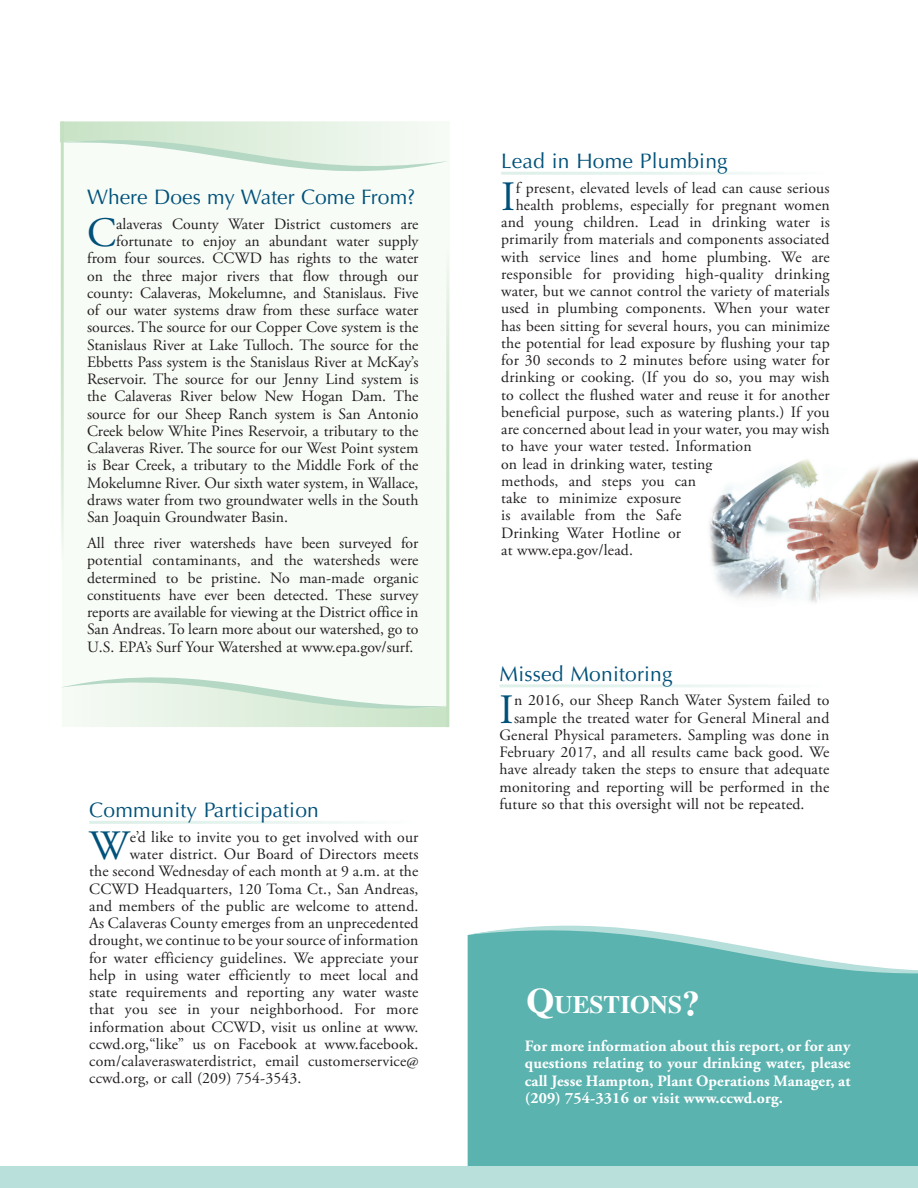
<style>
.page{position:relative;width:918px;height:1188px;background:#fff}
.page>*{position:absolute;margin:0;border:0;box-sizing:border-box;transform-origin:0 0}
.Initial_Cap{font:41.7px "Adobe Garamond Pro";color:#00517a}
.t1{font:700 25.2px "Times";color:#fff}
.Article_Headline-Gra{font:21px "Optima";letter-spacing:.01em;color:#00517a}
.Article_Headline{font:21px "Optima";color:#00517a}
.Initial_Cap-2{font:15.75px "Adobe Garamond Pro";letter-spacing:.01em;color:#231f20}
.First_Paragraph{font:15.75px/17.2px "Adobe Garamond Pro";color:#231f20;text-align:justify}
.First_Paragraph-2{font:700 15.75px/17.2px "Adobe Garamond Pro";letter-spacing:.01em;color:#fff;text-align:justify}
.s1{font-size:36px}
</style>
<div class="page">
<div style="left:468px;top:988px;width:450px;height:178px;background:#5ab3af"></div>
<svg style="left:468px;top:925px;width:450px;height:63px"></svg>
<div style="left:0;top:1166px;width:918px;height:22px;background:#bae0dc"></div>
<div style="left:62px;top:122px;width:387px;height:605px;background:#f8fcf7"></div>
<svg style="left:62px;top:677px;width:384px;height:50px"></svg>
<svg style="left:60px;top:121px;width:387px;height:72px"></svg>
<hr style="left:61px;top:122px;width:3px;height:438px;background:#c3e0c0">
<hr style="left:446px;top:249px;width:3px;height:478px;background:#c3e0c0">
<img style="left:709px;top:458px;width:209px;height:145px">
<p class="Article_Headline" style="left:87px;top:185px;width:330px">Where Does my Water Come From?</p>
<p class="Initial_Cap" style="left:87px;top:208px;width:31px">C</p>
<p class="Initial_Cap-2" style="left:116px;top:215px;width:304px">alaveras County Water District customers are</p>
<p class="Initial_Cap-2" style="left:116px;top:232px;width:304px">fortunate to enjoy an abundant water supply</p>
<p class="Initial_Cap-2" style="left:87px;top:249px;width:333px">from four sources. CCWD has rights to the water</p>
<p class="Initial_Cap-2" style="left:87px;top:266px;width:333px">on the three major rivers that flow through our</p>
<p class="Initial_Cap-2" style="left:87px;top:284px;width:333px">county: Calaveras, Mokelumne, and Stanislaus. Five</p>
<p class="Initial_Cap-2" style="left:87px;top:301px;width:333px">of our water systems draw from these surface water</p>
<p class="Initial_Cap-2" style="left:87px;top:318px;width:333px">sources. The source for our Copper Cove system is the</p>
<p class="Initial_Cap-2" style="left:87px;top:335px;width:333px">Stanislaus River at Lake Tulloch. The source for the</p>
<p class="Initial_Cap-2" style="left:87px;top:353px;width:333px">Ebbetts Pass system is the Stanislaus River at McKay’s</p>
<p class="Initial_Cap-2" style="left:87px;top:370px;width:333px">Reservoir. The source for our Jenny Lind system is</p>
<p class="Initial_Cap-2" style="left:87px;top:387px;width:333px">the Calaveras River below New Hogan Dam. The</p>
<p class="Initial_Cap-2" style="left:87px;top:404px;width:333px">source for our Sheep Ranch system is San Antonio</p>
<p class="Initial_Cap-2" style="left:87px;top:422px;width:333px">Creek below White Pines Reservoir, a tributary to the</p>
<p class="Initial_Cap-2" style="left:87px;top:439px;width:333px">Calaveras River. The source for our West Point system</p>
<p class="Initial_Cap-2" style="left:87px;top:456px;width:333px">is Bear Creek, a tributary to the Middle Fork of the</p>
<p class="Initial_Cap-2" style="left:87px;top:473px;width:333px">Mokelumne River. Our sixth water system, in Wallace,</p>
<p class="Initial_Cap-2" style="left:87px;top:491px;width:333px">draws water from two groundwater wells in the South</p>
<p class="Initial_Cap-2" style="left:87px;top:508px;width:202px">San Joaquin Groundwater Basin.</p>
<p class="First_Paragraph" style="left:87px;top:535px;width:333px">All three river watersheds have been surveyed for potential contaminants, and the watersheds were determined to be pristine. No man-made organic constituents have ever been detected. These survey reports are available for viewing at the District office in San Andreas. To learn more about our watershed, go to U.S. EPA’s Surf Your Watershed at www.epa.gov/surf.</p>
<p class="Article_Headline-Gra" style="left:89px;top:798px;width:231px">Community Participation</p>
<p class="Initial_Cap" style="left:89px;top:821px;width:42px">W</p>
<p class="Initial_Cap-2" style="left:130px;top:827px;width:290px">e’d like to invite you to get involved with our</p>
<p class="Initial_Cap-2" style="left:130px;top:845px;width:290px">water district. Our Board of Directors meets</p>
<p class="Initial_Cap-2" style="left:89px;top:862px;width:331px">the second Wednesday of each month at 9 a.m. at the</p>
<p class="Initial_Cap-2" style="left:89px;top:879px;width:331px">CCWD Headquarters, 120 Toma Ct., San Andreas,</p>
<p class="Initial_Cap-2" style="left:89px;top:896px;width:331px">and members of the public are welcome to attend.</p>
<p class="Initial_Cap-2" style="left:89px;top:914px;width:331px">As Calaveras County emerges from an unprecedented</p>
<p class="Initial_Cap-2" style="left:89px;top:931px;width:331px">drought, we continue to be your source of information</p>
<p class="Initial_Cap-2" style="left:89px;top:948px;width:331px">for water efficiency guidelines. We appreciate your</p>
<p class="Initial_Cap-2" style="left:89px;top:965px;width:331px">help in using water efficiently to meet local and</p>
<p class="Initial_Cap-2" style="left:89px;top:983px;width:331px">state requirements and reporting any water waste</p>
<p class="Initial_Cap-2" style="left:89px;top:1000px;width:331px">that you see in your neighborhood. For more</p>
<p class="Initial_Cap-2" style="left:89px;top:1017px;width:331px">information about CCWD, visit us online at www.</p>
<p class="Initial_Cap-2" style="left:89px;top:1034px;width:331px">ccwd.org,“like” us on Facebook at www.facebook.</p>
<p class="Initial_Cap-2" style="left:89px;top:1052px;width:331px">com/calaveraswaterdistrict, email customerservice@</p>
<p class="Initial_Cap-2" style="left:89px;top:1069px;width:214px">ccwd.org, or call (209) 754-3543.</p>
<p class="Article_Headline-Gra" style="left:501px;top:149px;width:228px">Lead in Home Plumbing</p>
<p class="Initial_Cap" style="left:501px;top:172px;width:16px">I</p>
<p class="Initial_Cap-2" style="left:516px;top:178px;width:315px">f present, elevated levels of lead can cause serious</p>
<p class="Initial_Cap-2" style="left:516px;top:196px;width:315px">health problems, especially for pregnant women</p>
<p class="Initial_Cap-2" style="left:501px;top:213px;width:330px">and young children. Lead in drinking water is</p>
<p class="Initial_Cap-2" style="left:501px;top:230px;width:330px">primarily from materials and components associated</p>
<p class="Initial_Cap-2" style="left:501px;top:247px;width:330px">with service lines and home plumbing. We are</p>
<p class="Initial_Cap-2" style="left:501px;top:265px;width:330px">responsible for providing high-quality drinking</p>
<p class="Initial_Cap-2" style="left:501px;top:282px;width:330px">water, but we cannot control the variety of materials</p>
<p class="Initial_Cap-2" style="left:501px;top:299px;width:330px">used in plumbing components. When your water</p>
<p class="Initial_Cap-2" style="left:501px;top:316px;width:330px">has been sitting for several hours, you can minimize</p>
<p class="Initial_Cap-2" style="left:501px;top:334px;width:330px">the potential for lead exposure by flushing your tap</p>
<p class="Initial_Cap-2" style="left:501px;top:351px;width:330px">for 30 seconds to 2 minutes before using water for</p>
<p class="Initial_Cap-2" style="left:501px;top:368px;width:330px">drinking or cooking. (If you do so, you may wish</p>
<p class="Initial_Cap-2" style="left:501px;top:385px;width:330px">to collect the flushed water and reuse it for another</p>
<p class="Initial_Cap-2" style="left:501px;top:403px;width:330px">beneficial purpose, such as watering plants.) If you</p>
<p class="Initial_Cap-2" style="left:501px;top:420px;width:330px">are concerned about lead in your water, you may wish</p>
<p class="Initial_Cap-2" style="left:501px;top:437px;width:252px">to have your water tested. Information</p>
<p class="Initial_Cap-2" style="left:501px;top:454px;width:213px">on lead in drinking water, testing</p>
<p class="Initial_Cap-2" style="left:501px;top:472px;width:196px">methods, and steps you can</p>
<p class="Initial_Cap-2" style="left:501px;top:489px;width:182px">take to minimize exposure</p>
<p class="Initial_Cap-2" style="left:501px;top:506px;width:182px">is available from the Safe</p>
<p class="Initial_Cap-2" style="left:501px;top:523px;width:181px">Drinking Water Hotline or</p>
<p class="Initial_Cap-2" style="left:501px;top:541px;width:133px">at www.epa.gov/lead.</p>
<p class="Article_Headline-Gra" style="left:500px;top:661px;width:175px">Missed Monitoring</p>
<p class="Initial_Cap" style="left:500px;top:684px;width:16px">I</p>
<p class="Initial_Cap-2" style="left:514px;top:691px;width:317px">n 2016, our Sheep Ranch Water System failed to</p>
<p class="Initial_Cap-2" style="left:514px;top:708px;width:317px">sample the treated water for General Mineral and</p>
<p class="Initial_Cap-2" style="left:500px;top:725px;width:331px">General Physical parameters. Sampling was done in</p>
<p class="Initial_Cap-2" style="left:500px;top:743px;width:331px">February 2017, and all results came back good. We</p>
<p class="Initial_Cap-2" style="left:500px;top:760px;width:331px">have already taken the steps to ensure that adequate</p>
<p class="Initial_Cap-2" style="left:500px;top:777px;width:331px">monitoring and reporting will be performed in the</p>
<p class="Initial_Cap-2" style="left:500px;top:794px;width:307px">future so that this oversight will not be repeated.</p>
<p class="t1" style="left:527px;top:981px;width:175px"><span class="s1">Q</span>UESTIONS<span class="s1">?</span></p>
<p class="First_Paragraph-2" style="left:525px;top:1038px;width:327px">For more information about this report, or for any questions relating to your drinking water, please call Jesse Hampton, Plant Operations Manager, at (209) 754-3316 or visit www.ccwd.org.</p>
</div>
